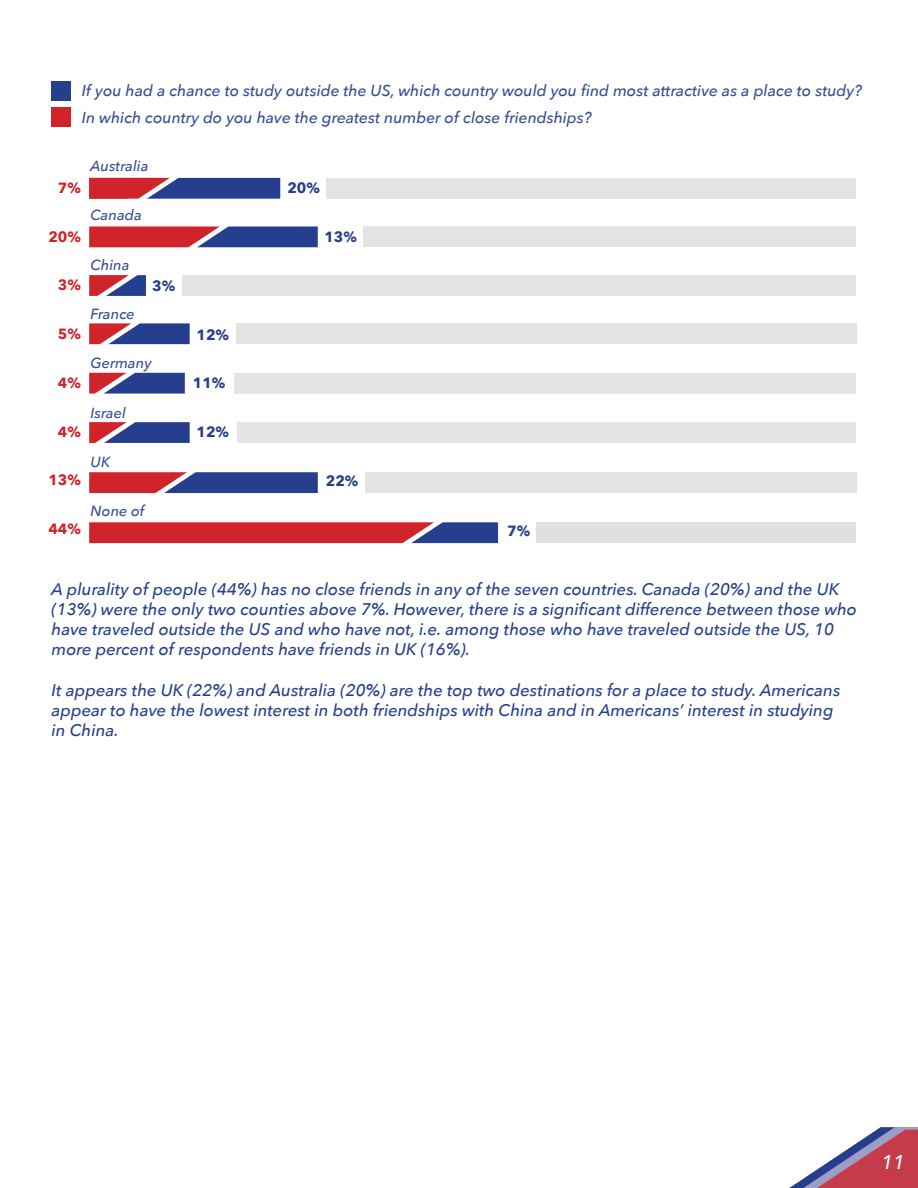
<style>
.page{position:relative;width:918px;height:1188px;background:#fff}
.page>*{position:absolute;margin:0;border:0;box-sizing:border-box;transform-origin:0 0}
.t1{font:italic 500 19.8px "Avenir Next";color:#fff}
.t2{font:italic 500 16.8px/20.1px "Avenir Next";color:#253f8e}
.t3{font:italic 500 15.75px/27px "Avenir Next";color:#354d96}
.t4{font:700 14.85px "Avenir Next";color:#253f8e}
.t5{font:700 14.85px "Avenir Next";color:#d1232a}
.t6{font:italic 500 14.7px "Avenir Next";color:#354d96}
</style>
<div class="page">
<svg style="left:789px;top:1127px;width:129px;height:61px"></svg>
<div style="left:52px;top:81px;width:19px;height:20px;background:#253f8e"></div>
<div style="left:52px;top:108px;width:19px;height:19px;background:#d1232a"></div>
<svg style="left:89px;top:227px;width:229px;height:20px;background:#833860"></svg>
<svg style="left:89px;top:275px;width:57px;height:21px"></svg>
<svg style="left:89px;top:472px;width:229px;height:21px;background:#6c3e70"></svg>
<svg style="left:89px;top:323px;width:101px;height:21px;background:#684c80"></svg>
<svg style="left:89px;top:373px;width:96px;height:21px;background:#624e84"></svg>
<svg style="left:89px;top:178px;width:191px;height:21px;background:#6b4072"></svg>
<svg style="left:89px;top:422px;width:101px;height:21px;background:#5f4c83"></svg>
<svg style="left:89px;top:522px;width:409px;height:21px;background:#b52f42"></svg>
<div style="left:326px;top:178px;width:530px;height:21px;background:#e5e4e4"></div>
<div style="left:364px;top:227px;width:492px;height:20px;background:#e5e4e4"></div>
<div style="left:182px;top:275px;width:674px;height:21px;background:#e5e4e4"></div>
<div style="left:236px;top:323px;width:620px;height:21px;background:#e5e4e4"></div>
<div style="left:234px;top:373px;width:622px;height:21px;background:#e5e4e4"></div>
<div style="left:237px;top:422px;width:619px;height:21px;background:#e5e4e4"></div>
<div style="left:365px;top:472px;width:491px;height:21px;background:#e5e4e4"></div>
<div style="left:536px;top:522px;width:320px;height:21px;background:#e0e0e0"></div>
<p class="t3" style="left:82px;top:77px;width:782px">If you had a chance to study outside the US, which country would you find most attractive as a place to study?<br>In which country do you have the greatest number of close friendships?</p>
<p class="t6" style="left:91px;top:153px;width:59px">Australia</p>
<p class="t6" style="left:91px;top:203px;width:53px">Canada</p>
<p class="t6" style="left:91px;top:252px;width:40px">China</p>
<p class="t6" style="left:91px;top:301px;width:46px">France</p>
<p class="t6" style="left:91px;top:351px;width:63px">Germany</p>
<p class="t6" style="left:91px;top:400px;width:37px">Israel</p>
<p class="t6" style="left:91px;top:449px;width:21px">UK</p>
<p class="t6" style="left:91px;top:499px;width:55px">None of</p>
<p class="t5" style="left:58px;top:175px;width:25px">7%</p>
<p class="t5" style="left:48px;top:224px;width:34px">20%</p>
<p class="t5" style="left:58px;top:272px;width:25px">3%</p>
<p class="t5" style="left:58px;top:321px;width:25px">5%</p>
<p class="t5" style="left:58px;top:370px;width:25px">4%</p>
<p class="t5" style="left:58px;top:418px;width:25px">4%</p>
<p class="t5" style="left:48px;top:467px;width:34px">13%</p>
<p class="t5" style="left:48px;top:516px;width:34px">44%</p>
<p class="t4" style="left:287px;top:175px;width:34px">20%</p>
<p class="t4" style="left:324px;top:224px;width:34px">13%</p>
<p class="t4" style="left:152px;top:273px;width:25px">3%</p>
<p class="t4" style="left:197px;top:322px;width:34px">12%</p>
<p class="t4" style="left:193px;top:370px;width:34px">11%</p>
<p class="t4" style="left:197px;top:419px;width:34px">12%</p>
<p class="t4" style="left:326px;top:468px;width:34px">22%</p>
<p class="t4" style="left:507px;top:518px;width:25px">7%</p>
<p class="t2" style="left:52px;top:578px;width:807px">A plurality of people (44%) has no close friends in any of the seven countries. Canada (20%) and the UK (13%) were the only two counties above 7%. However, there is a significant difference between those who have traveled outside the US and who have not, i.e. among those who have traveled outside the US, 10 more percent of respondents have friends in UK (16%).</p>
<p class="t2" style="left:52px;top:679px;width:790px">It appears the UK (22%) and Australia (20%) are the top two destinations for a place to study. Americans appear to have the lowest interest in both friendships with China and in Americans’ interest in studying in China.</p>
<p class="t1" style="left:881px;top:1145px;width:25px">11</p>
</div>
